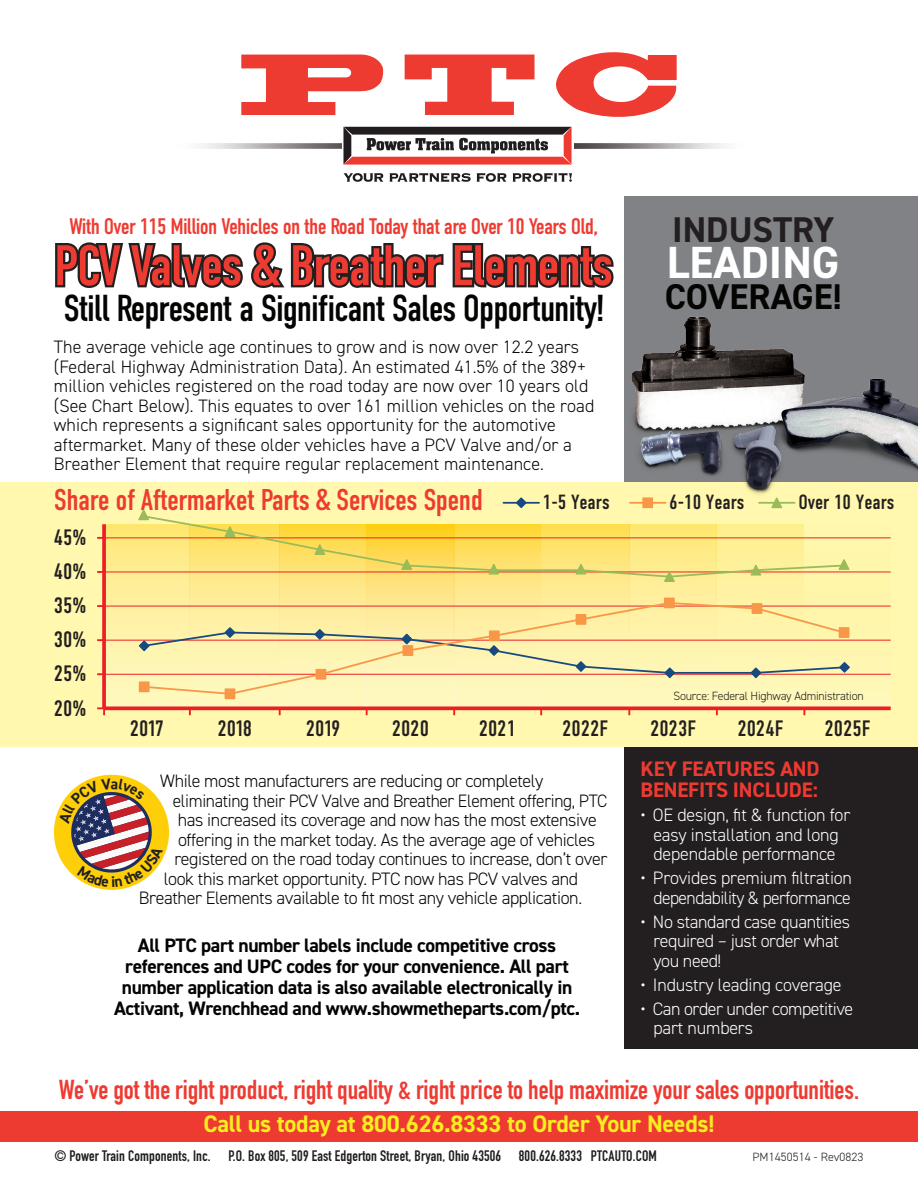
<style>
.page{position:relative;width:918px;height:1188px;background:#fff}
.page>*{position:absolute;margin:0;border:0;box-sizing:border-box;transform-origin:0 0}
.t1{font:57px "DIN Condensed";letter-spacing:-.03em;color:#ee3b32}
.t2{font:700 45.15px "DIN2014";color:#fff}
.t3{font:37.5px "DIN Condensed";letter-spacing:-.03em;color:#040503}
.t4{font:700 35.85px "DIN2014";color:#040503}
.t5{font:700 35.85px "DIN2014";color:#231f20}
.t6{font:30px "DIN Condensed";letter-spacing:-.02em;color:#ee3b32}
.t7{font:700 27px "DIN Condensed";color:#ee3b32}
.t8{font:700 24px "DIN2014";letter-spacing:-.01em;color:#f7ee1f}
.t9{font:22.5px "DIN Condensed";letter-spacing:-.03em;color:#ee3b32}
.t10{font:22.35px "DIN Condensed";letter-spacing:.005em;color:#231f20}
.t11{font:700 21px/21px "DIN2014";letter-spacing:-.01em;color:#ee3b32}
.t12{font:20.55px "DIN Condensed";color:#231f20}
.t13{font:700 19.5px/21px "DIN2014";letter-spacing:-.02em;color:#040503;text-align:center}
.t14{font:300 18px/19.5px "DIN2014";color:#040503}
.t15{font:300 18px "DIN2014";letter-spacing:-.02em;color:#040503}
.t16{font:300 18px/19.5px "DIN2014";letter-spacing:-.01em;color:#fff}
.t17{font:300 18px/19.5px "DIN2014";letter-spacing:-.03em;color:#fff;text-align:right}
.t18{font:700 15px "DIN Condensed";letter-spacing:.01em;color:#211d1e}
.t19{font:300 12px "DIN2014";letter-spacing:-.02em;color:#231f20}
.t20{font:300 12px "DIN2014";letter-spacing:.01em;color:#211d1e}
</style>
<div class="page">
<div style="left:625px;top:736px;width:293px;height:313px;background:#231f20"></div>
<div style="left:625px;top:197px;width:293px;height:313px;background:#808285"></div>
<div style="left:0;top:482px;width:918px;height:265px;background:#fff8ae"></div>
<div style="left:104px;top:524px;width:86px;height:184px;background:linear-gradient(to bottom,#ffe87b,#fef9c5)"></div>
<svg style="left:629px;top:579px;width:88px;height:127px"></svg>
<svg style="left:190px;top:579px;width:90px;height:127px"></svg>
<svg style="left:541px;top:579px;width:88px;height:127px"></svg>
<svg style="left:717px;top:579px;width:87px;height:127px"></svg>
<svg style="left:280px;top:579px;width:87px;height:127px"></svg>
<svg style="left:454px;top:579px;width:87px;height:127px"></svg>
<div style="left:804px;top:524px;width:87px;height:184px;background:linear-gradient(to right,#fef6af,#fef6ae)"></div>
<svg style="left:367px;top:579px;width:87px;height:127px"></svg>
<hr style="left:104px;top:674px;width:787px;height:1px;background:#ed1f26">
<hr style="left:104px;top:640px;width:787px;height:1px;background:#ed1f26">
<hr style="left:104px;top:606px;width:787px;height:1px;background:#ed1f26">
<hr style="left:104px;top:572px;width:787px;height:1px;background:#ed1f26">
<hr style="left:104px;top:538px;width:787px;height:1px;background:#ed1f26">
<svg style="left:102px;top:524px;width:4px;height:183px"></svg>
<svg style="left:97px;top:673px;width:7px;height:2px"></svg>
<svg style="left:97px;top:639px;width:7px;height:2px"></svg>
<svg style="left:97px;top:605px;width:7px;height:2px"></svg>
<svg style="left:97px;top:571px;width:7px;height:2px"></svg>
<svg style="left:97px;top:537px;width:7px;height:2px"></svg>
<svg style="left:104px;top:706px;width:787px;height:4px;background:#ef3938"></svg>
<svg style="left:97px;top:707px;width:8px;height:8px"></svg>
<svg style="left:189px;top:708px;width:2px;height:7px"></svg>
<svg style="left:279px;top:708px;width:2px;height:7px"></svg>
<svg style="left:366px;top:708px;width:2px;height:7px"></svg>
<svg style="left:453px;top:708px;width:2px;height:7px"></svg>
<svg style="left:540px;top:708px;width:2px;height:7px"></svg>
<svg style="left:628px;top:708px;width:2px;height:7px"></svg>
<svg style="left:716px;top:708px;width:2px;height:7px"></svg>
<svg style="left:803px;top:708px;width:2px;height:7px"></svg>
<hr style="left:503px;top:502px;width:36px;height:2px;background:#174a7e">
<svg style="left:515px;top:497px;width:13px;height:12px"></svg>
<div style="left:139px;top:681px;width:11px;height:11px;background:#f79747;border:1px solid #f79747"></div>
<div style="left:225px;top:688px;width:10px;height:11px;background:#f79747"></div>
<div style="left:664px;top:598px;width:11px;height:10px;background:#f79747;border:1px solid #f79747"></div>
<div style="left:839px;top:627px;width:10px;height:11px;background:#f79747;border:1px solid #f79747"></div>
<svg style="left:142px;top:601px;width:704px;height:95px"></svg>
<svg style="left:138px;top:509px;width:8px;height:12px"></svg>
<svg style="left:663px;top:579px;width:13px;height:4px"></svg>
<svg style="left:846px;top:558px;width:5px;height:13px"></svg>
<svg style="left:141px;top:514px;width:705px;height:65px"></svg>
<img style="left:625px;top:316px;width:293px;height:204px">
<svg style="left:241px;top:52px;width:436px;height:65px"></svg>
<svg style="left:203px;top:144px;width:522px;height:4px"></svg>
<svg style="left:206px;top:145px;width:506px;height:2px"></svg>
<div style="left:342px;top:125px;width:231px;height:41px;background:#cbcaca"></div>
<svg style="left:343px;top:127px;width:229px;height:38px;background:#ab817f"></svg>
<svg style="left:344px;top:173px;width:39px;height:9px"></svg>
<svg style="left:389px;top:173px;width:117px;height:9px"></svg>
<svg style="left:513px;top:173px;width:59px;height:9px"></svg>
<div style="left:0;top:1111px;width:918px;height:31px;background:#ee3b32"></div>
<svg style="left:55px;top:242px;width:559px;height:46px"></svg>
<svg style="left:54px;top:774px;width:116px;height:116px"></svg>
<p class="t9" style="left:69px;top:213px;width:530px">With Over 115 Million Vehicles on the Road Today that are Over 10 Years Old,</p>
<h1 class="t1" style="left:54px;top:234px;width:561px">PCV Valves &amp; Breather Elements</h1>
<h3 class="t3" style="left:63px;top:287px;width:542px">Still Represent a Significant Sales Opportunity!</h3>
<p class="t14" style="left:54px;top:337px;width:542px">The average vehicle age continues to grow and is now over 12.2 years (Federal Highway Administration Data). An estimated 41.5% of the 389+ million vehicles registered on the road today are now over 10 years old (See Chart Below). This equates to over 161 million vehicles on the road which represents a significant sales opportunity for the automotive aftermarket. Many of these older vehicles have a PCV Valve and/or a Breather Element that require regular replacement maintenance.</p>
<h3 class="t5" style="left:672px;top:205px;width:164px">INDUSTRY</h3>
<h2 class="t2" style="left:667px;top:232px;width:174px">LEADING</h2>
<h3 class="t4" style="left:665px;top:273px;width:178px">COVERAGE!</h3>
<h3 class="t6" style="left:54px;top:483px;width:431px">Share of Aftermarket Parts &amp; Services Spend</h3>
<p class="t10" style="left:54px;top:525px;width:34px">45%</p>
<p class="t10" style="left:54px;top:559px;width:34px">40%</p>
<p class="t10" style="left:54px;top:593px;width:34px">35%</p>
<p class="t10" style="left:54px;top:627px;width:34px">30%</p>
<p class="t10" style="left:54px;top:661px;width:34px">25%</p>
<p class="t10" style="left:54px;top:695px;width:34px">20%</p>
<p class="t12" style="left:543px;top:491px;width:68px">1-5 Years</p>
<p class="t12" style="left:669px;top:491px;width:77px">6-10 Years</p>
<p class="t12" style="left:798px;top:491px;width:97px">Over 10 Years</p>
<p class="t19" style="left:673px;top:688px;width:192px">Source: Federal Highway Administration</p>
<p class="t10" style="left:130px;top:716px;width:36px">2017</p>
<p class="t10" style="left:217px;top:716px;width:36px">2018</p>
<p class="t10" style="left:306px;top:716px;width:36px">2019</p>
<p class="t10" style="left:392px;top:716px;width:39px">2020</p>
<p class="t10" style="left:479px;top:716px;width:39px">2021</p>
<p class="t10" style="left:562px;top:716px;width:47px">2022F</p>
<p class="t10" style="left:650px;top:716px;width:47px">2023F</p>
<p class="t10" style="left:737px;top:716px;width:47px">2024F</p>
<p class="t10" style="left:825px;top:716px;width:47px">2025F</p>
<p class="t15" style="left:160px;top:770px;width:385px">While most manufacturers are reducing or completely</p>
<p class="t15" style="left:173px;top:790px;width:436px">eliminating their PCV Valve and Breather Element offering, PTC</p>
<p class="t15" style="left:178px;top:809px;width:421px">has increased its coverage and now has the most extensive</p>
<p class="t15" style="left:178px;top:829px;width:419px">offering in the market today. As the average age of vehicles</p>
<p class="t15" style="left:174px;top:848px;width:434px">registered on the road today continues to increase, don’t over</p>
<p class="t15" style="left:164px;top:868px;width:416px">look this market opportunity. PTC now has PCV valves and</p>
<p class="t15" style="left:139px;top:887px;width:445px">Breather Elements available to fit most any vehicle application.</p>
<p class="t13" style="left:114px;top:935px;width:468px">All PTC part number labels include competitive cross references and UPC codes for your convenience. All part number application data is also available electronically in Activant, Wrenchhead and www.showmetheparts.com/ptc.</p>
<p class="t11" style="left:640px;top:758px;width:181px">KEY FEATURES AND<br>BENEFITS INCLUDE:</p>
<p class="t16" style="left:640px;top:805px;width:211px;text-align:center">• OE design, fit &amp; function for easy installation and long dependable performance</p>
<p class="t17" style="left:640px;top:868px;width:213px">• Provides premium filtration dependability &amp; performance</p>
<p class="t16" style="left:653px;top:912px;width:198px;text-indent:-13px">• No standard case quantities required – just order what you need!</p>
<p class="t16" style="left:640px;top:975px;width:203px">• Industry leading coverage</p>
<p class="t16" style="left:653px;top:999px;width:201px;text-indent:-13px">• Can order under competitive part numbers</p>
<h3 class="t7" style="left:59px;top:1071px;width:802px">We’ve got the right product, right quality &amp; right price to help maximize your sales opportunities.</h3>
<h3 class="t8" style="left:204px;top:1108px;width:512px">Call us today at 800.626.8333 to Order Your Needs!</h3>
<p class="t18" style="left:54px;top:1146px;width:604px">© Power Train Components, Inc. P.O. Box 805, 509 East Edgerton Street, Bryan, Ohio 43506 800.626.8333 PTCAUTO.COM</p>
<p class="t20" style="left:752px;top:1149px;width:113px">PM1450514 - Rev0823</p>
</div>
